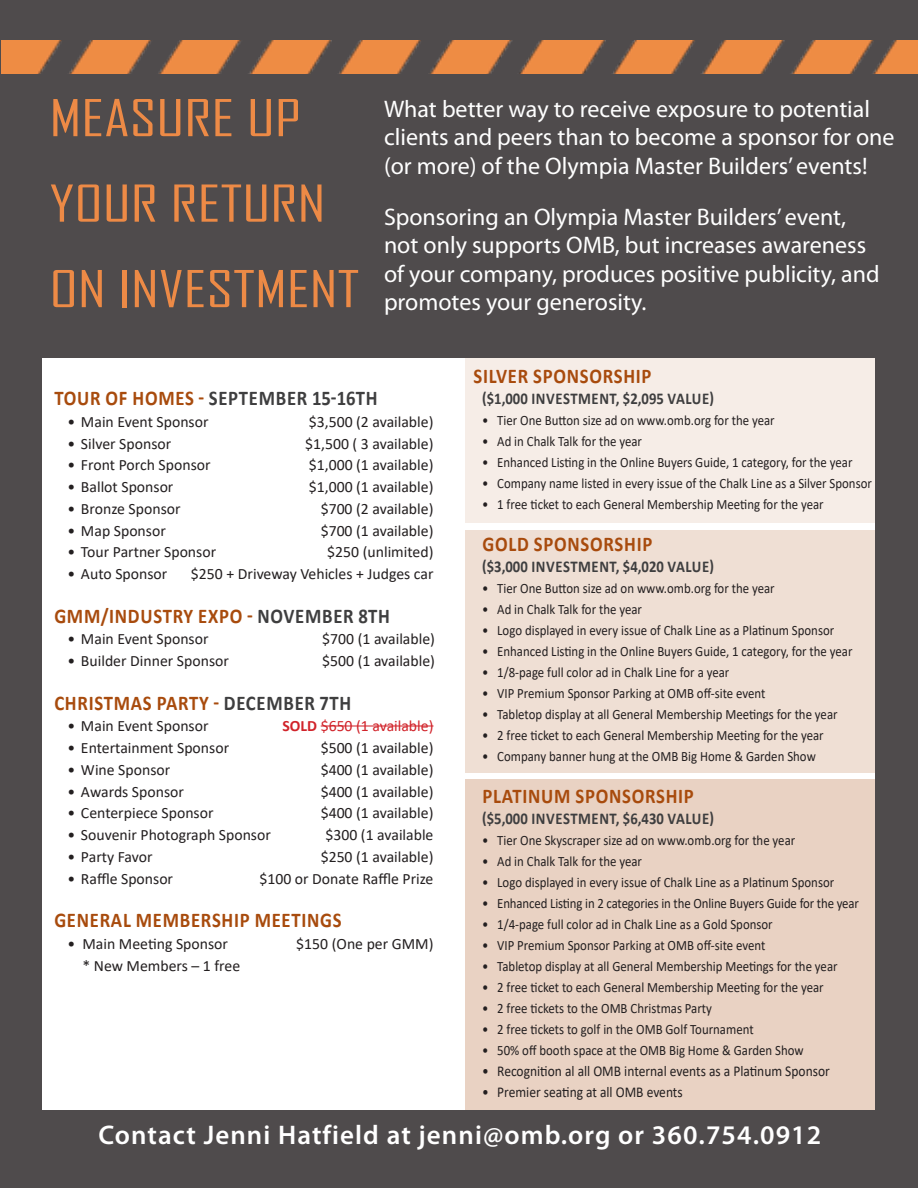
<style>
.page{position:relative;width:918px;height:1188px;background:#4f4b4c}
.page>*{position:absolute;margin:0;border:0;box-sizing:border-box;transform-origin:0 0}
.t1{font:48.75px/85.5px "Agency FB";color:#ed8a46;scale:1.31 1}
.t2{font:600 27px "Myriad Pro";letter-spacing:.04em;color:#fff}
.t3{font:24px/28.5px "Myriad Pro";color:#fff}
.t4{font:700 21px "Calibri";letter-spacing:.04em;color:#a84b0d;scale:.89 1}
.t5{font:700 21px "Calibri";letter-spacing:.04em;color:#3e3e3f;scale:.89 1}
.t6{font:700 16.5px "Calibri";letter-spacing:.04em;color:#3e3e3f;scale:.89 1}
.t7{font:15.75px "Calibri";color:#231f20}
.t8{font:15.75px "Calibri";color:#d1232a}
.t9{font:15px "Calibri";color:#231f20;scale:.9 1}
.t10{font:14.25px "Calibri";color:#231f20;scale:.9 1}
.s1{color:#a84b0d}
.s2{color:#3e3e3f}
.s3{font-weight:700}
</style>
<div class="page">
<div style="left:42px;top:358px;width:832px;height:752px;background:#fff"></div>
<img style="left:2px;top:41px;width:916px;height:33px">
<div style="left:465px;top:358px;width:409px;height:166px;background:#f6ede7"></div>
<div style="left:465px;top:530px;width:409px;height:242px;background:#efdfd4"></div>
<div style="left:465px;top:779px;width:409px;height:331px;background:#e9d2c3"></div>
<hr style="left:321px;top:725px;width:112px;height:2px;background:#d1232a">
<h1 class="t1" style="left:49px;top:74px;width:238px">MEASURE UP<br>YOUR RETURN<br>ON INVESTMENT</h1>
<h3 class="t3" style="left:384px;top:94px;width:512px">What better way to receive exposure to potential clients and peers than to become a sponsor for one (or more) of the Olympia Master Builders’ events!</h3>
<h3 class="t3" style="left:384px;top:202px;width:497px">Sponsoring an Olympia Master Builders’ event, not only supports OMB, but increases awareness of your company, produces positive publicity, and promotes your generosity.</h3>
<h3 class="t5" style="left:54px;top:383px;width:365px"><span class="s1">TOUR OF HOMES -</span> SEPTEMBER 15-16TH</h3>
<p class="t7" style="left:68px;top:411px;width:143px">• Main Event Sponsor</p>
<p class="t7" style="left:309px;top:411px;width:126px">$3,500 (2 available)</p>
<p class="t7" style="left:68px;top:432px;width:105px">• Silver Sponsor</p>
<p class="t7" style="left:305px;top:432px;width:130px">$1,500 ( 3 available)</p>
<p class="t7" style="left:68px;top:454px;width:145px">• Front Porch Sponsor</p>
<p class="t7" style="left:309px;top:454px;width:126px">$1,000 (1 available)</p>
<p class="t7" style="left:68px;top:476px;width:107px">• Ballot Sponsor</p>
<p class="t7" style="left:309px;top:476px;width:126px">$1,000 (1 available)</p>
<p class="t7" style="left:68px;top:498px;width:115px">• Bronze Sponsor</p>
<p class="t7" style="left:321px;top:498px;width:114px">$700 (2 available)</p>
<p class="t7" style="left:68px;top:519px;width:100px">• Map Sponsor</p>
<p class="t7" style="left:321px;top:519px;width:114px">$700 (1 available)</p>
<p class="t7" style="left:68px;top:541px;width:150px">• Tour Partner Sponsor</p>
<p class="t7" style="left:327px;top:541px;width:108px">$250 (unlimited)</p>
<p class="t7" style="left:68px;top:563px;width:101px">• Auto Sponsor</p>
<p class="t7" style="left:191px;top:563px;width:244px">$250 + Driveway Vehicles + Judges car</p>
<h3 class="t4" style="left:54px;top:601px;width:379px">GMM/INDUSTRY EXPO - <span class="s2">NOVEMBER 8TH</span></h3>
<p class="t7" style="left:68px;top:628px;width:143px">• Main Event Sponsor</p>
<p class="t7" style="left:322px;top:628px;width:114px">$700 (1 available)</p>
<p class="t7" style="left:67px;top:650px;width:163px">• Builder Dinner Sponsor</p>
<p class="t7" style="left:322px;top:650px;width:114px">$500 (1 available)</p>
<h3 class="t4" style="left:54px;top:688px;width:335px">CHRISTMAS PARTY - <span class="s2">DECEMBER 7TH</span></h3>
<p class="t7" style="left:68px;top:715px;width:143px">• Main Event Sponsor</p>
<p class="t8" style="left:282px;top:715px;width:153px"><span class="s3">SOLD</span> $650 (1 available)</p>
<p class="t7" style="left:68px;top:737px;width:163px">• Entertainment Sponsor</p>
<p class="t7" style="left:321px;top:737px;width:114px">$500 (1 available)</p>
<p class="t7" style="left:68px;top:759px;width:104px">• Wine Sponsor</p>
<p class="t7" style="left:321px;top:759px;width:114px">$400 (1 available)</p>
<p class="t7" style="left:68px;top:780px;width:118px">• Awards Sponsor</p>
<p class="t7" style="left:321px;top:780px;width:114px">$400 (1 available)</p>
<p class="t7" style="left:68px;top:802px;width:148px">• Centerpiece Sponsor</p>
<p class="t7" style="left:321px;top:802px;width:114px">$400 (1 available)</p>
<p class="t7" style="left:68px;top:824px;width:205px">• Souvenir Photograph Sponsor</p>
<p class="t7" style="left:325px;top:824px;width:109px">$300 (1 available</p>
<p class="t7" style="left:68px;top:846px;width:87px">• Party Favor</p>
<p class="t7" style="left:321px;top:846px;width:114px">$250 (1 available)</p>
<p class="t7" style="left:68px;top:867px;width:107px">• Raffle Sponsor</p>
<p class="t7" style="left:259px;top:867px;width:176px">$100 or Donate Raffle Prize</p>
<h3 class="t4" style="left:54px;top:905px;width:324px">GENERAL MEMBERSHIP MEETINGS</h3>
<p class="t7" style="left:68px;top:933px;width:162px">• Main Meeting Sponsor</p>
<p class="t7" style="left:296px;top:933px;width:139px">$150 (One per GMM)</p>
<p class="t7" style="left:82px;top:954px;width:159px">* New Members – 1 free</p>
<h3 class="t4" style="left:474px;top:361px;width:201px">SILVER SPONSORSHIP</h3>
<p class="t6" style="left:482px;top:387px;width:262px">($1,000 INVESTMENT, $2,095 VALUE)</p>
<p class="t10" style="left:482px;top:411px;width:326px">• Tier One Button size ad on www.omb.org for the year</p>
<p class="t10" style="left:482px;top:432px;width:179px">• Ad in Chalk Talk for the year</p>
<p class="t10" style="left:482px;top:453px;width:413px">• Enhanced Listing in the Online Buyers Guide, 1 category, for the year</p>
<p class="t10" style="left:482px;top:474px;width:435px">• Company name listed in every issue of the Chalk Line as a Silver Sponsor</p>
<p class="t10" style="left:482px;top:495px;width:381px">• 1 free ticket to each General Membership Meeting for the year</p>
<h3 class="t4" style="left:483px;top:529px;width:192px">GOLD SPONSORSHIP</h3>
<p class="t6" style="left:482px;top:555px;width:262px">($3,000 INVESTMENT, $4,020 VALUE)</p>
<p class="t10" style="left:482px;top:579px;width:326px">• Tier One Button size ad on www.omb.org for the year</p>
<p class="t10" style="left:482px;top:600px;width:179px">• Ad in Chalk Talk for the year</p>
<p class="t10" style="left:482px;top:621px;width:393px">• Logo displayed in every issue of Chalk Line as a Platinum Sponsor</p>
<p class="t10" style="left:482px;top:642px;width:413px">• Enhanced Listing in the Online Buyers Guide, 1 category, for the year</p>
<p class="t10" style="left:482px;top:663px;width:276px">• 1/8-page full color ad in Chalk Line for a year</p>
<p class="t10" style="left:482px;top:684px;width:316px">• VIP Premium Sponsor Parking at OMB off-site event</p>
<p class="t10" style="left:482px;top:705px;width:396px">• Tabletop display at all General Membership Meetings for the year</p>
<p class="t10" style="left:482px;top:726px;width:381px">• 2 free ticket to each General Membership Meeting for the year</p>
<p class="t10" style="left:482px;top:747px;width:372px">• Company banner hung at the OMB Big Home &amp; Garden Show</p>
<h3 class="t4" style="left:483px;top:781px;width:239px">PLATINUM SPONSORSHIP</h3>
<p class="t6" style="left:482px;top:807px;width:262px">($5,000 INVESTMENT, $6,430 VALUE)</p>
<p class="t10" style="left:482px;top:831px;width:349px">• Tier One Skyscraper size ad on www.omb.org for the year</p>
<p class="t10" style="left:482px;top:852px;width:179px">• Ad in Chalk Talk for the year</p>
<p class="t10" style="left:482px;top:873px;width:393px">• Logo displayed in every issue of Chalk Line as a Platinum Sponsor</p>
<p class="t10" style="left:482px;top:894px;width:420px">• Enhanced Listing in 2 categories in the Online Buyers Guide for the year</p>
<p class="t10" style="left:482px;top:915px;width:324px">• 1/4-page full color ad in Chalk Line as a Gold Sponsor</p>
<p class="t10" style="left:482px;top:936px;width:316px">• VIP Premium Sponsor Parking at OMB off-site event</p>
<p class="t10" style="left:482px;top:957px;width:396px">• Tabletop display at all General Membership Meetings for the year</p>
<p class="t10" style="left:482px;top:978px;width:381px">• 2 free ticket to each General Membership Meeting for the year</p>
<p class="t10" style="left:482px;top:999px;width:257px">• 2 free tickets to the OMB Christmas Party</p>
<p class="t10" style="left:482px;top:1020px;width:303px">• 2 free tickets to golf in the OMB Golf Tournament</p>
<p class="t10" style="left:482px;top:1041px;width:359px">• 50% off booth space at the OMB Big Home &amp; Garden Show</p>
<p class="t9" style="left:482px;top:1061px;width:388px">• Recognition al all OMB internal events as a Platinum Sponsor</p>
<p class="t9" style="left:482px;top:1082px;width:224px">• Premier seating at all OMB events</p>
<h2 class="t2" style="left:98px;top:1118px;width:724px">Contact Jenni Hatfield at jenni@omb.org or 360.754.0912</h2>
</div>
